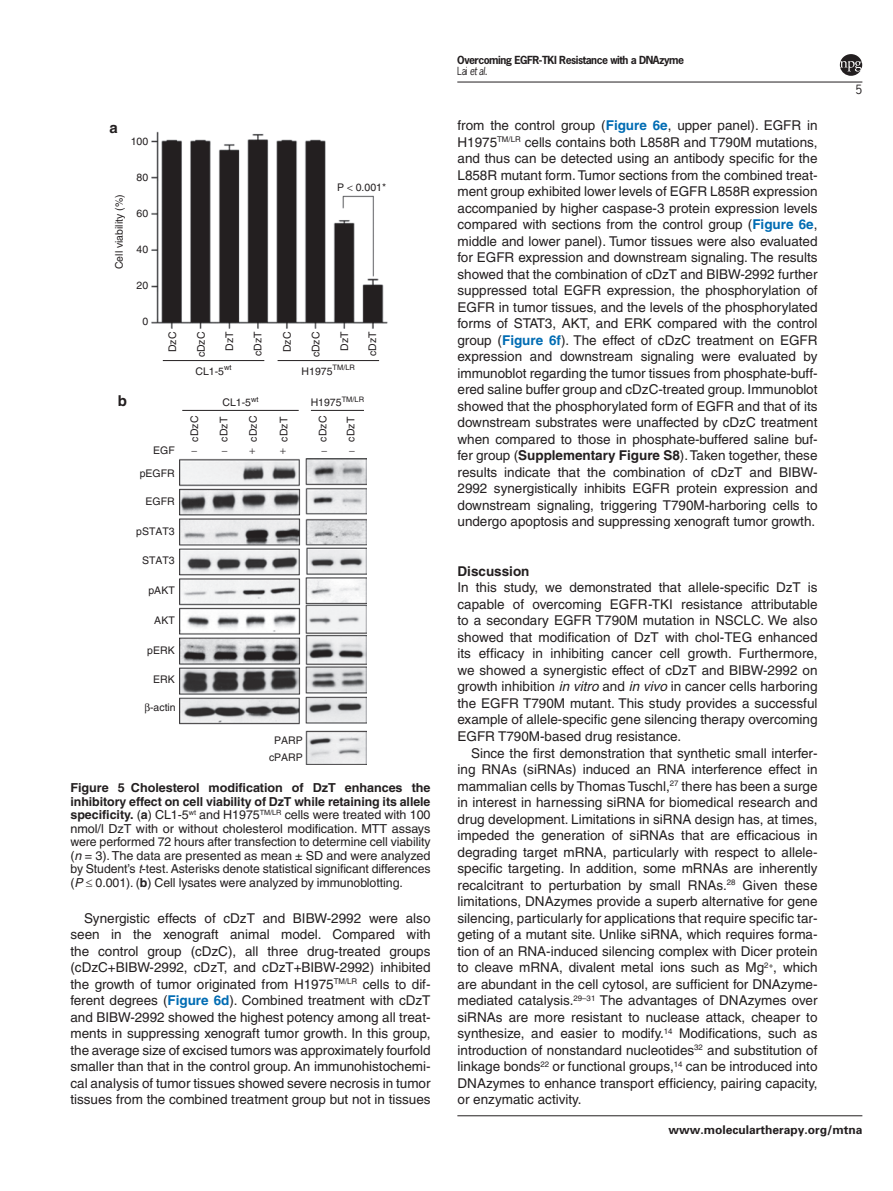
<style>
.page{position:relative;width:893px;height:1191px;background:#fff}
.page>*{position:absolute;margin:0;border:0;box-sizing:border-box;transform-origin:0 0}
.t1{font:700 15px "Helvetica";color:#231f20}
.t2{font:13.5px/16.5px "Helvetica";color:#231f20;text-align:justify}
.t3{font:700 13.5px "Helvetica";color:#231f20}
.t4{font:12.3px/13.5px "Helvetica";letter-spacing:-.005em;color:#231f20;text-align:justify}
.t5{font:700 12px "Univers";color:#231f20}
.t6{font:12px "News Gothic";color:#231f20}
.t7{font:10.5px/16.8px "Helvetica";color:#231f20;text-align:center}
.t8{font:700 10.5px/11.7px "News Gothic";letter-spacing:-.045em;color:#231f20}
.s1{font-weight:700}
.s2{font-style:italic}
.s3{font-weight:700;color:#006cb3}
.s4{font-weight:400}
.s5{font-weight:400;font-style:italic}
</style>
<div class="page">
<hr style="left:457px;top:1115px;width:405px;height:1px;background:#231f20">
<hr style="left:457px;top:82px;width:405px;height:1px;background:#231f20">
<svg style="left:840px;top:54px;width:22px;height:22px"></svg>
<img style="left:180px;top:459px;width:187px;height:305px">
<img style="left:152px;top:131px;width:236px;height:197px">
<hr style="left:182px;top:410px;width:117px;height:1px;background:#231f20">
<hr style="left:311px;top:410px;width:53px;height:1px;background:#231f20">
<hr style="left:163px;top:360px;width:101px;height:1px;background:#231f20">
<hr style="left:278px;top:360px;width:101px;height:1px;background:#231f20">
<svg style="left:347px;top:186px;width:6px;height:5px"></svg>
<p class="t1" style="left:110px;top:118px;width:10px">a</p>
<p class="t7" style="left:131px;top:133px;width:19px">100</p>
<p class="t7" style="left:137px;top:169px;width:13px">80</p>
<p class="t7" style="left:111px;top:269px;width:76px;rotate:-90deg">Cell viability (%)</p>
<p class="t7" style="left:137px;top:205px;width:13px">60</p>
<p class="t7" style="left:137px;top:241px;width:13px">40</p>
<p class="t7" style="left:137px;top:277px;width:13px">20</p>
<p class="t7" style="left:142px;top:313px;width:7px">0</p>
<p class="t7" style="left:164px;top:352px;width:22px;rotate:-90deg">DzC</p>
<p class="t1" style="left:118px;top:392px;width:11px">b</p>
<p class="t7" style="left:153px;top:441px;width:23px">EGF</p>
<p class="t7" style="left:140px;top:464px;width:37px">pEGFR</p>
<p class="t7" style="left:146px;top:493px;width:31px">EGFR</p>
<p class="t7" style="left:136px;top:523px;width:40px">pSTAT3</p>
<p class="t7" style="left:142px;top:552px;width:34px">STAT3</p>
<p class="t7" style="left:148px;top:582px;width:28px">pAKT</p>
<p class="t7" style="left:154px;top:612px;width:22px">AKT</p>
<p class="t7" style="left:147px;top:642px;width:29px">pERK</p>
<p class="t7" style="left:153px;top:671px;width:23px">ERK</p>
<p class="t7" style="left:150px;top:699px;width:27px">-actin</p>
<p class="t7" style="left:337px;top:179px;width:50px">P 0.001*</p>
<p class="t7" style="left:193px;top:357px;width:27px;rotate:-90deg">cDzC</p>
<p class="t7" style="left:221px;top:351px;width:21px;rotate:-90deg">DzT</p>
<p class="t7" style="left:249px;top:356px;width:26px;rotate:-90deg">cDzT</p>
<p class="t7" style="left:279px;top:352px;width:22px;rotate:-90deg">DzC</p>
<p class="t7" style="left:307px;top:357px;width:27px;rotate:-90deg">cDzC</p>
<p class="t7" style="left:336px;top:351px;width:21px;rotate:-90deg">DzT</p>
<p class="t7" style="left:364px;top:356px;width:26px;rotate:-90deg">cDzT</p>
<p class="t7" style="left:196px;top:362px;width:38px">CL1-5<sup>wt</sup></p>
<p class="t7" style="left:302px;top:362px;width:55px">H1975<sup>TM/LR</sup></p>
<p class="t7" style="left:222px;top:394px;width:38px">CL1-5<sup>wt</sup></p>
<p class="t7" style="left:311px;top:394px;width:55px">H1975<sup>TM/LR</sup></p>
<p class="t7" style="left:186px;top:441px;width:27px;rotate:-90deg">cDzC</p>
<p class="t7" style="left:215px;top:441px;width:26px;rotate:-90deg">cDzT</p>
<p class="t7" style="left:245px;top:441px;width:27px;rotate:-90deg">cDzC</p>
<p class="t7" style="left:275px;top:441px;width:26px;rotate:-90deg">cDzT</p>
<p class="t7" style="left:314px;top:441px;width:27px;rotate:-90deg">cDzC</p>
<p class="t7" style="left:342px;top:441px;width:26px;rotate:-90deg">cDzT</p>
<p class="t7" style="left:269px;top:732px;width:35px">PARP cPARP</p>
<p class="t4" style="left:70px;top:781px;width:362px"><span class="s1">Figure 5 Cholesterol modification of DzT enhances the inhibitory effect on cell viability of DzT while retaining its allele specificity.</span> (<span class="s1">a</span>) CL1-5<sup>wt</sup> and H1975<sup>TM/LR</sup> cells were treated with 100 nmol/l DzT with or without cholesterol modification. MTT assays were performed 72 hours after transfection to determine cell viability (<span class="s2">n</span> = 3). The data are presented as mean ± SD and were analyzed by Student’s <span class="s2">t</span>-test. Asterisks denote statistical significant differences (<span class="s2">P</span> ≤ 0.001). (<span class="s1">b</span>) Cell lysates were analyzed by immunoblotting.</p>
<p class="t2" style="left:70px;top:909px;width:362px;text-indent:14px">Synergistic effects of cDzT and BIBW-2992 were also seen in the xenograft animal model. Compared with the control group (cDzC), all three drug-treated groups (cDzC+BIBW-2992, cDzT, and cDzT+BIBW-2992) inhibited the growth of tumor originated from H1975<sup>TM/LR</sup> cells to dif&shy;ferent degrees (<span class="s3">Figure 6d</span>). Combined treatment with cDzT and BIBW-2992 showed the highest potency among all treat&shy;ments in suppressing xenograft tumor growth. In this group, the average size of excised tumors was approximately fourfold smaller than that in the control group. An immunohistochemi&shy;cal analysis of tumor tissues showed severe necrosis in tumor tissues from the combined treatment group but not in tissues</p>
<p class="t8" style="left:457px;top:53px;width:228px">Overcoming EGFR-TKI Resistance with a DNAzyme<br><span class="s4">Lai</span> <span class="s5">et al.</span></p>
<p class="t2" style="left:458px;top:117px;width:362px">from the control group (<span class="s3">Figure 6e</span>, upper panel). EGFR in H1975<sup>TM/LR</sup> cells contains both L858R and T790M mutations, and thus can be detected using an antibody specific for the L858R mutant form. Tumor sections from the combined treat&shy;ment group exhibited lower levels of EGFR L858R expression accompanied by higher caspase-3 protein expression levels compared with sections from the control group (<span class="s3">Figure 6e</span>, middle and lower panel). Tumor tissues were also evaluated for EGFR expression and downstream signaling. The results showed that the combination of cDzT and BIBW-2992 further suppressed total EGFR expression, the phosphorylation of EGFR in tumor tissues, and the levels of the phosphorylated forms of STAT3, AKT, and ERK compared with the control group (<span class="s3">Figure 6f</span>). The effect of cDzC treatment on EGFR expression and downstream signaling were evaluated by immunoblot regarding the tumor tissues from phosphate-buff&shy;ered saline buffer group and cDzC-treated group. Immunoblot showed that the phosphorylated form of EGFR and that of its downstream substrates were unaffected by cDzC treatment when compared to those in phosphate-buffered saline buf&shy;fer group (<span class="s1">Supplementary Figure S8</span>). Taken together, these results indicate that the combination of cDzT and BIBW-2992 synergistically inhibits EGFR protein expression and downstream signaling, triggering T790M-harboring cells to undergo apoptosis and suppressing xenograft tumor growth.</p>
<p class="t3" style="left:458px;top:563px;width:74px">Discussion</p>
<p class="t2" style="left:458px;top:579px;width:362px">In this study, we demonstrated that allele-specific DzT is capable of overcoming EGFR<span class="s2">-</span>TKI resistance attributable to a secondary EGFR T790M mutation in NSCLC. We also showed that modification of DzT with chol-TEG enhanced its efficacy in inhibiting cancer cell growth. Furthermore, we showed a synergistic effect of cDzT and BIBW-2992 on growth inhibition <span class="s2">in vitro</span> and <span class="s2">in vivo</span> in cancer cells harboring the EGFR T790M mutant. This study provides a successful example of allele-specific gene silencing therapy overcoming EGFR T790M-based drug resistance.</p>
<p class="t2" style="left:457px;top:744px;width:362px;text-indent:14px">Since the first demonstration that synthetic small interfer&shy;ing RNAs (siRNAs) induced an RNA interference effect in mammalian cells by Thomas Tuschl,<sup>27</sup> there has been a surge in interest in harnessing siRNA for biomedical research and drug development. Limitations in siRNA design has, at times, impeded the generation of siRNAs that are efficacious in degrading target mRNA, particularly with respect to allele&shy;specific targeting. In addition, some mRNAs are inherently recalcitrant to perturbation by small RNAs.<sup>28</sup> Given these limitations, DNAzymes provide a superb alternative for gene silencing, particularly for applications that require specific tar&shy;geting of a mutant site. Unlike siRNA, which requires forma&shy;tion of an RNA-induced silencing complex with Dicer protein to cleave mRNA, divalent metal ions such as Mg<sup>2+</sup>, which are abundant in the cell cytosol, are sufficient for DNAzyme&shy;mediated catalysis.<sup>29–31</sup> The advantages of DNAzymes over siRNAs are more resistant to nuclease attack, cheaper to synthesize, and easier to modify.<sup>14</sup> Modifications, such as introduction of nonstandard nucleotides<sup>32</sup> and substitution of linkage bonds<sup>22</sup> or functional groups,<sup>14</sup> can be introduced into DNAzymes to enhance transport efficiency, pairing capacity, or enzymatic activity.</p>
<p class="t6" style="left:855px;top:82px;width:8px">5</p>
<p class="t5" style="left:668px;top:1122px;width:196px">www.moleculartherapy.org/mtna</p>
</div>
